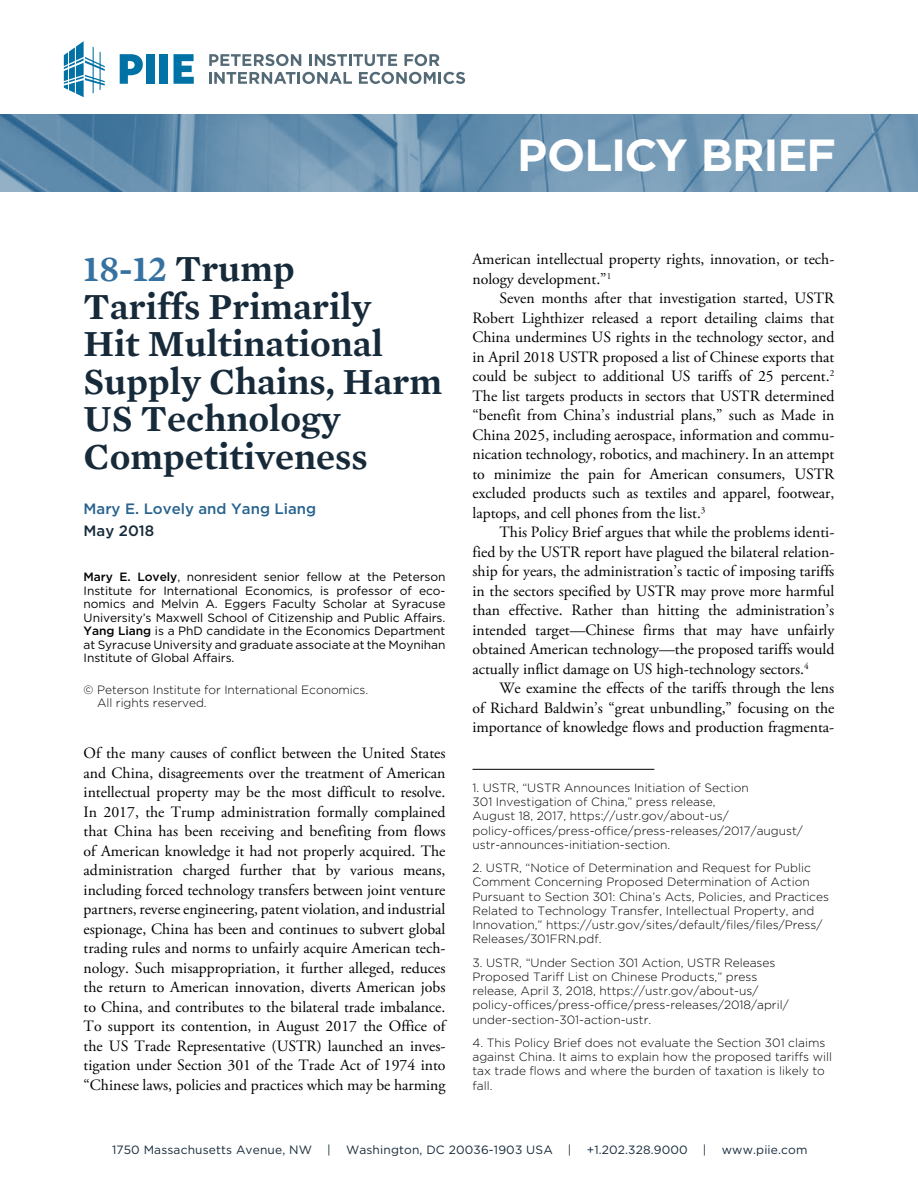
<style>
.page{position:relative;width:918px;height:1188px;background:#fff}
.page>*{position:absolute;margin:0;border:0;box-sizing:border-box;transform-origin:0 0}
.t1{font:700 45px "Gotham";letter-spacing:-.025em;color:#fff}
.t2{font:600 37.5px/37.5px "Mercury Text G1";color:#162a3a}
.t3{font:15.75px/19.5px "Adobe Garamond Pro";color:#000;text-align:justify}
.t4{font:500 15px "Gotham";color:#27628e}
.t5{font:500 15px "Gotham";color:#162a3a}
.t6{font:300 12px/14.2px "Gotham";color:#000}
.t7{font:12px/13.5px "Gotham";letter-spacing:-.005em;color:#000;text-align:justify}
.t8{font:12px "Gotham";letter-spacing:.01em;color:#162a3a}
.s1{color:#3672a1}
.s2{font-weight:500}
</style>
<div class="page">
<svg style="left:209px;top:54px;width:92px;height:12px"></svg>
<svg style="left:309px;top:54px;width:88px;height:12px"></svg>
<svg style="left:404px;top:54px;width:36px;height:12px"></svg>
<svg style="left:209px;top:72px;width:143px;height:12px"></svg>
<svg style="left:359px;top:72px;width:106px;height:12px"></svg>
<svg style="left:120px;top:54px;width:23px;height:30px"></svg>
<div style="left:147px;top:54px;width:8px;height:30px;background:#0072a5"></div>
<div style="left:160px;top:54px;width:8px;height:30px;background:#0072a5"></div>
<svg style="left:174px;top:54px;width:20px;height:30px"></svg>
<svg style="left:64px;top:41px;width:41px;height:56px"></svg>
<img style="left:0;top:114px;width:918px;height:78px">
<hr style="left:472px;top:769px;width:182px;height:1px;background:#000">
<h1 class="t1" style="left:517px;top:125px;width:321px">POLICY BRIEF</h1>
<h2 class="t2" style="left:84px;top:248px;width:360px"><span class="s1">18-12</span> Trump<br>Tariffs Primarily<br>Hit Multinational<br>Supply Chains, Harm<br>US Technology<br>Competitiveness</h2>
<p class="t4" style="left:84px;top:498px;width:234px">Mary E. Lovely and Yang Liang</p>
<p class="t5" style="left:84px;top:521px;width:72px">May 2018</p>
<p class="t7" style="left:84px;top:570px;width:363px"><span class="s2">Mary E. Lovely</span>, nonresident senior fellow at the Peterson Institute for International Economics, is professor of eco&shy;nomics and Melvin A. Eggers Faculty Scholar at Syracuse University’s Maxwell School of Citizenship and Public Affairs.<br><span class="s2">Yang Liang</span> is a PhD candidate in the Economics Department at Syracuse University and graduate associate at the Moynihan Institute of Global Affairs.</p>
<p class="t6" style="left:97px;top:682px;width:273px;line-height:13.5px;text-indent:-14px">© Peterson Institute for International Economics.<br>All rights reserved.</p>
<p class="t3" style="left:84px;top:744px;width:363px">Of the many causes of conflict between the United States and China, disagreements over the treatment of American intellectual property may be the most difficult to resolve.<br>In 2017, the Trump administration formally complained that China has been receiving and benefiting from flows of American knowledge it had not properly acquired. The administration charged further that by various means, including forced technology transfers between joint venture partners, reverse engineering, patent violation, and industrial espionage, China has been and continues to subvert global trading rules and norms to unfairly acquire American tech&shy;nology. Such misappropriation, it further alleged, reduces the return to American innovation, diverts American jobs to China, and contributes to the bilateral trade imbalance.<br>To support its contention, in August 2017 the Office of the US Trade Representative (USTR) launched an inves&shy;tigation under Section 301 of the Trade Act of 1974 into “Chinese laws, policies and practices which may be harming</p>
<p class="t3" style="left:472px;top:250px;width:363px">American intellectual property rights, innovation, or tech&shy;nology development.”<sup>1</sup></p>
<p class="t3" style="left:472px;top:289px;width:363px;text-indent:27px">Seven months after that investigation started, USTR Robert Lighthizer released a report detailing claims that China undermines US rights in the technology sector, and in April 2018 USTR proposed a list of Chinese exports that could be subject to additional US tariffs of 25 percent.<sup>2<br></sup>The list targets products in sectors that USTR determined “benefit from China’s industrial plans,” such as Made in China 2025, including aerospace, information and commu&shy;nication technology, robotics, and machinery. In an attempt to minimize the pain for American consumers, USTR excluded products such as textiles and apparel, footwear, laptops, and cell phones from the list.<sup>3</sup></p>
<p class="t3" style="left:473px;top:523px;width:363px;text-indent:27px">This Policy Brief argues that while the problems identi&shy;fied by the USTR report have plagued the bilateral relation&shy;ship for years, the administration’s tactic of imposing tariffs in the sectors specified by USTR may prove more harmful than effective. Rather than hitting the administration’s intended target—Chinese firms that may have unfairly obtained American technology—the proposed tariffs would actually inflict damage on US high-technology sectors.<sup>4</sup></p>
<p class="t3" style="left:472px;top:679px;width:363px;text-indent:27px">We examine the effects of the tariffs through the lens of Richard Baldwin’s “great unbundling,” focusing on the importance of knowledge flows and production fragmenta-</p>
<p class="t6" style="left:472px;top:780px;width:332px">1. USTR, “USTR Announces Initiation of Section<br>301 Investigation of China,” press release,<br>August 18, 2017, https://ustr.gov/about-us/ policy-offices/press-office/press-releases/2017/august/ ustr-announces-initiation-section.</p>
<p class="t6" style="left:472px;top:861px;width:358px">2. USTR, “Notice of Determination and Request for Public Comment Concerning Proposed Determination of Action Pursuant to Section 301: China’s Acts, Policies, and Practices Related to Technology Transfer, Intellectual Property, and Innovation,” https://ustr.gov/sites/default/files/files/Press/ Releases/301FRN.pdf.</p>
<p class="t6" style="left:472px;top:955px;width:318px">3. USTR, “Under Section 301 Action, USTR Releases Proposed Tariff List on Chinese Products,” press release, April 3, 2018, https://ustr.gov/about-us/ policy-offices/press-office/press-releases/2018/april/ under-section-301-action-ustr.</p>
<p class="t6" style="left:472px;top:1035px;width:361px">4. This Policy Brief does not evaluate the Section 301 claims against China. It aims to explain how the proposed tariffs will tax trade flows and where the burden of taxation is likely to fall.</p>
<p class="t8" style="left:112px;top:1142px;width:202px">1750 Massachusetts Avenue, NW</p>
<p class="t8" style="left:327px;top:1142px;width:5px">|</p>
<p class="t8" style="left:346px;top:1142px;width:208px">Washington, DC 20036-1903 USA</p>
<p class="t8" style="left:568px;top:1142px;width:5px">|</p>
<p class="t8" style="left:587px;top:1142px;width:103px">+1.202.328.9000</p>
<p class="t8" style="left:703px;top:1142px;width:5px">|</p>
<p class="t8" style="left:722px;top:1142px;width:87px">www.piie.com</p>
</div>
